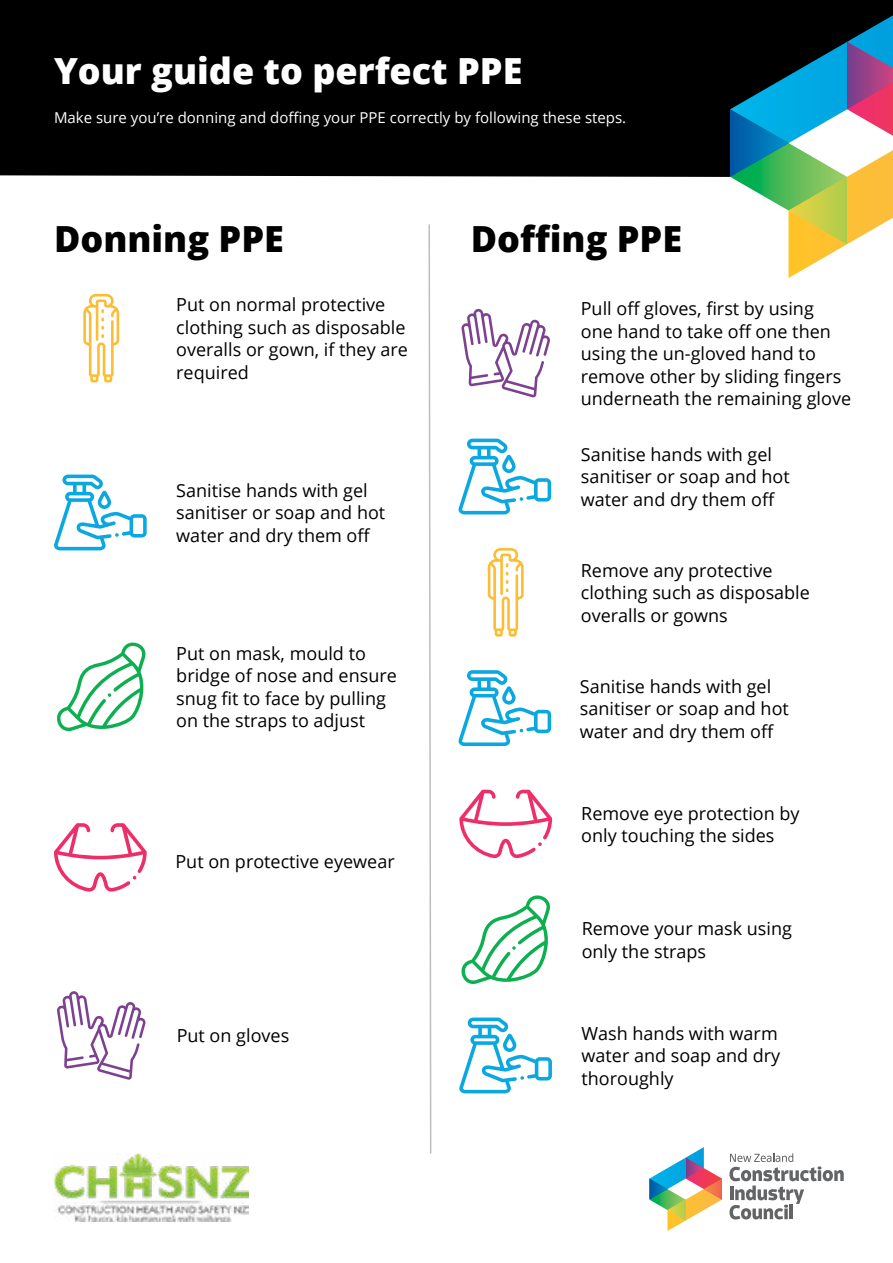
<style>
.page{position:relative;width:893px;height:1263px;background:#fff}
.page>*{position:absolute;margin:0;border:0;box-sizing:border-box;transform-origin:0 0}
.t1{font:800 36px "Open Sans";color:#fff}
.t2{font:800 36px "Open Sans";color:#000}
.t3{font:18px/22.5px "Open Sans";color:#000}
.t4{font:15px "Open Sans";color:#fff}
</style>
<div class="page">
<div style="left:0;top:0;width:893px;height:177px;background:#000"></div>
<svg style="left:729px;top:1153px;width:115px;height:66px"></svg>
<svg style="left:649px;top:1147px;width:73px;height:84px"></svg>
<svg style="left:730px;top:15px;width:163px;height:263px"></svg>
<svg style="left:428px;top:224px;width:4px;height:930px"></svg>
<img style="left:54px;top:1153px;width:194px;height:69px">
<svg style="left:83px;top:294px;width:36px;height:88px"></svg>
<svg style="left:54px;top:475px;width:93px;height:75px"></svg>
<svg style="left:57px;top:642px;width:89px;height:89px"></svg>
<svg style="left:54px;top:823px;width:93px;height:69px"></svg>
<svg style="left:57px;top:991px;width:89px;height:89px"></svg>
<svg style="left:461px;top:309px;width:89px;height:88px"></svg>
<svg style="left:458px;top:439px;width:93px;height:75px"></svg>
<svg style="left:488px;top:548px;width:36px;height:89px"></svg>
<svg style="left:458px;top:670px;width:93px;height:76px"></svg>
<svg style="left:459px;top:790px;width:93px;height:68px"></svg>
<svg style="left:461px;top:895px;width:89px;height:89px"></svg>
<svg style="left:459px;top:1017px;width:93px;height:76px"></svg>
<h1 class="t1" style="left:54px;top:43px;width:470px">Your guide to perfect PPE</h1>
<p class="t4" style="left:54px;top:107px;width:574px">Make sure you’re donning and doffing your PPE correctly by following these steps.</p>
<h1 class="t2" style="left:54px;top:212px;width:231px">Donning PPE</h1>
<p class="t3" style="left:176px;top:293px;width:233px">Put on normal protective clothing such as disposable overalls or gown, if they are required</p>
<p class="t3" style="left:176px;top:479px;width:210px">Sanitise hands with gel sanitiser or soap and hot water and dry them off</p>
<p class="t3" style="left:176px;top:642px;width:222px">Put on mask, mould to bridge of nose and ensure snug fit to face by pulling on the straps to adjust</p>
<p class="t3" style="left:175px;top:850px;width:221px">Put on protective eyewear</p>
<p class="t3" style="left:177px;top:1024px;width:114px">Put on gloves</p>
<h1 class="t2" style="left:471px;top:212px;width:213px">Doffing PPE</h1>
<p class="t3" style="left:581px;top:297px;width:272px">Pull off gloves, first by using<br>one hand to take off one then using the un-gloved hand to remove other by sliding fingers underneath the remaining glove</p>
<p class="t3" style="left:581px;top:443px;width:210px">Sanitise hands with gel sanitiser or soap and hot water and dry them off</p>
<p class="t3" style="left:581px;top:558px;width:231px">Remove any protective clothing such as disposable overalls or gowns</p>
<p class="t3" style="left:580px;top:674px;width:210px">Sanitise hands with gel sanitiser or soap and hot water and dry them off</p>
<p class="t3" style="left:581px;top:801px;width:220px">Remove eye protection by only touching the sides</p>
<p class="t3" style="left:582px;top:917px;width:212px">Remove your mask using only the straps</p>
<p class="t3" style="left:582px;top:1022px;width:200px">Wash hands with warm water and soap and dry thoroughly</p>
</div>
